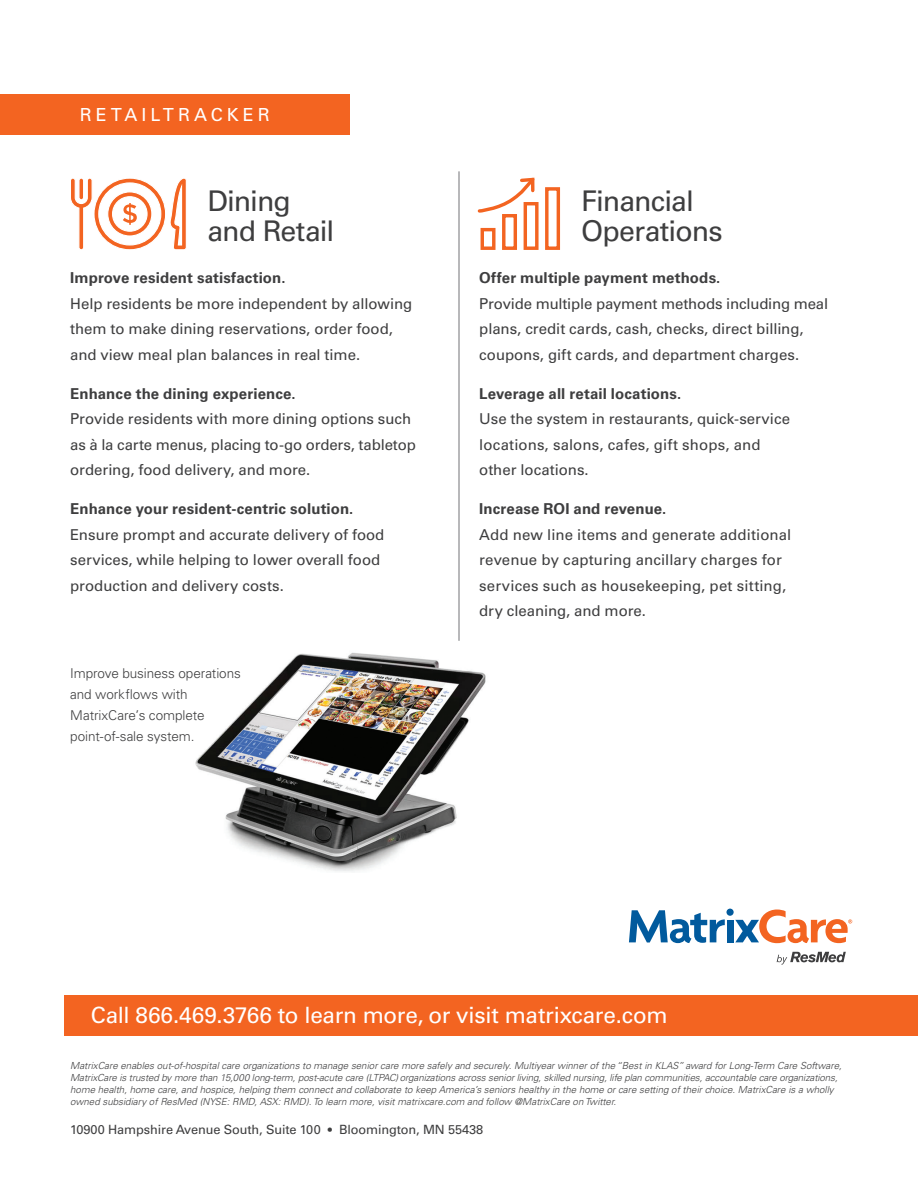
<style>
.page{position:relative;width:918px;height:1188px;background:#fff}
.page>*{position:absolute;margin:0;border:0;box-sizing:border-box;transform-origin:0 0}
.t1{font:28.5px/30px "Univers";letter-spacing:-.03em;color:#3e3e3f}
.t2{font:22.5px "Univers";letter-spacing:-.01em;color:#fff}
.t3{font:18px "Univers";letter-spacing:.225em;color:#fff}
.t4{font:15px/25.5px "Univers";color:#3e3e3f}
.t5{font:700 15px "Univers";letter-spacing:.01em;color:#3e3e3f}
.t6{font:300 13.5px/21px "Univers";letter-spacing:-.005em;color:#3e3e3f}
.t7{font:12.75px "Univers";letter-spacing:-.01em;color:#3e3e3f}
.t8{font:italic 300 9.75px/12px "Univers";color:#3e3e3f}
.s1{font-size:12px}
</style>
<div class="page">
<img style="left:195px;top:634px;width:291px;height:238px">
<div style="left:65px;top:995px;width:853px;height:41px;background:#f36421"></div>
<div style="left:727px;top:920px;width:6px;height:22px;background:#015a9d"></div>
<div style="left:726px;top:909px;width:8px;height:7px;background:#015a9d;border-radius:50%"></div>
<svg style="left:629px;top:910px;width:96px;height:33px"></svg>
<svg style="left:735px;top:910px;width:117px;height:33px"></svg>
<svg style="left:777px;top:952px;width:69px;height:13px"></svg>
<hr style="left:459px;top:171px;width:1px;height:470px;background:#727376">
<div style="left:0;top:94px;width:350px;height:40px;background:#f36421"></div>
<div style="left:481px;top:228px;width:15px;height:22px;border:3px solid #f36421"></div>
<div style="left:502px;top:214px;width:15px;height:36px;border:3px solid #f36421"></div>
<div style="left:524px;top:202px;width:15px;height:48px;border:3px solid #f36421"></div>
<div style="left:545px;top:187px;width:15px;height:63px;border:3px solid #f36421"></div>
<svg style="left:477px;top:177px;width:61px;height:37px"></svg>
<svg style="left:71px;top:178px;width:115px;height:72px"></svg>
<p class="t3" style="left:80px;top:104px;width:192px">RETAILTRACKER</p>
<h1 class="t1" style="left:207px;top:186px;width:129px">Dining and Retail</h1>
<h1 class="t1" style="left:581px;top:186px;width:143px">Financial<br>Operations</h1>
<p class="t5" style="left:70px;top:269px;width:217px">Improve resident satisfaction.</p>
<p class="t4" style="left:70px;top:291px;width:344px">Help residents be more independent by allowing them to make dining reservations, order food, and view meal plan balances in real time.</p>
<p class="t5" style="left:70px;top:385px;width:227px">Enhance the dining experience.</p>
<p class="t4" style="left:70px;top:406px;width:347px">Provide residents with more dining options such as à la carte menus, placing to-go orders, tabletop ordering, food delivery, and more.</p>
<p class="t5" style="left:70px;top:500px;width:285px">Enhance your resident-centric solution.</p>
<p class="t4" style="left:70px;top:522px;width:316px">Ensure prompt and accurate delivery of food services, while helping to lower overall food production and delivery costs.</p>
<p class="t6" style="left:70px;top:662px;width:172px">Improve business operations and workflows with<br>MatrixCare’s complete point-of-sale system.</p>
<p class="t5" style="left:479px;top:269px;width:243px">Offer multiple payment methods.</p>
<p class="t4" style="left:479px;top:291px;width:350px">Provide multiple payment methods including meal plans, credit cards, cash, checks, direct billing, coupons, gift cards, and department charges.</p>
<p class="t5" style="left:479px;top:385px;width:204px">Leverage all retail locations.</p>
<p class="t4" style="left:479px;top:406px;width:312px">Use the system in restaurants, quick-service locations, salons, cafes, gift shops, and other locations.</p>
<p class="t5" style="left:479px;top:500px;width:189px">Increase ROI and revenue.</p>
<p class="t4" style="left:479px;top:522px;width:314px">Add new line items and generate additional revenue by capturing ancillary charges for services such as housekeeping, pet sitting, dry cleaning, and more.</p>
<h2 class="t2" style="left:91px;top:1002px;width:578px">Call 866.469.3766 to learn more, or visit matrixcare.com</h2>
<p class="t8" style="left:70px;top:1059px;width:773px">MatrixCare enables out-of-hospital care organizations to manage senior care more safely and securely. Multiyear winner of the “Best in KLAS” award for Long-Term Care Software, MatrixCare is trusted by more than 15,000 long-term, post-acute care (LTPAC) organizations across senior living, skilled nursing, life plan communities, accountable care organizations, home health, home care, and hospice, helping them connect and collaborate to keep America’s seniors healthy in the home or care setting of their choice. MatrixCare is a wholly owned subsidiary of ResMed (NYSE: RMD, ASX: RMD). To learn more, visit matrixcare.com and follow @MatrixCare on Twitter.</p>
<p class="t7" style="left:70px;top:1122px;width:414px">10900 Hampshire Avenue South, Suite 100 <span class="s1">•</span> Bloomington, MN 55438</p>
</div>
